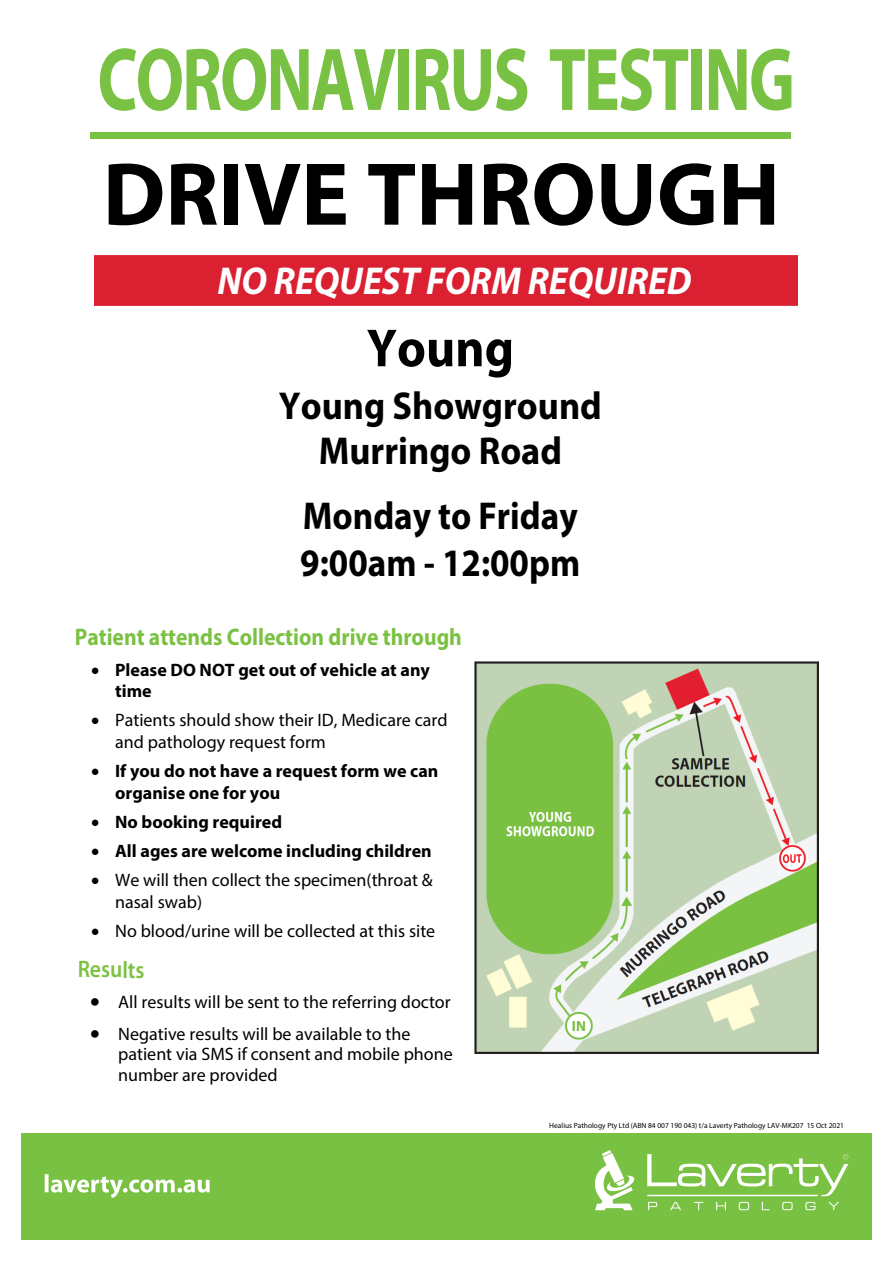
<style>
.page{position:relative;width:893px;height:1263px;background:#fff}
.page>*{position:absolute;margin:0;border:0;box-sizing:border-box;transform-origin:0 0}
.t1{font:700 90px "Myriad Pro";letter-spacing:-.03em;color:#79c142;scale:.75 1}
.t2{font:700 90px "Myriad Pro";color:#000}
.t3{font:700 54px "Myriad Pro";color:#000;scale:.93 1}
.t4{font:700 39px/46.8px "Myriad Pro";color:#000;scale:.9 1}
.t5{font:700 39px/45px "Myriad Pro";color:#000;text-align:center;scale:.93 1}
.t6{font:italic 700 39px "Myriad Pro";color:#fff;scale:.93 1}
.t7{font:700 24px "Myriad Pro";color:#7bc142;scale:.9 1}
.t8{font:600 24px "Myriad Pro";letter-spacing:-.005em;color:#7bc142;scale:.9 1}
.t9{font:18px/20.7px "Myriad Pro";color:#000}
.t10{font:700 18px/21.6px "Myriad Pro";color:#000}
.t11{font:7.5px "Myriad Pro";color:#000}
</style>
<div class="page">
<div style="left:95px;top:255px;width:703px;height:51px;background:#da2031"></div>
<div style="left:21px;top:1133px;width:851px;height:106px;background:#79c142"></div>
<svg style="left:595px;top:1150px;width:40px;height:60px"></svg>
<svg style="left:647px;top:1154px;width:201px;height:56px"></svg>
<svg style="left:45px;top:1174px;width:165px;height:24px"></svg>
<div style="left:90px;top:133px;width:701px;height:6px;background:#79c142"></div>
<img style="left:474px;top:661px;width:344px;height:393px">
<h1 class="t1" style="left:98px;top:21px;width:931px">CORONAVIRUS TESTING</h1>
<h1 class="t2" style="left:103px;top:136px;width:679px">DRIVE THROUGH</h1>
<h3 class="t6" style="left:217px;top:255px;width:511px">NO REQUEST FORM REQUIRED</h3>
<h2 class="t3" style="left:367px;top:313px;width:160px">Young</h2>
<h3 class="t5" style="left:279px;top:382px;width:349px">Young Showground<br>Murringo Road</h3>
<h3 class="t4" style="left:300px;top:491px;width:313px">Monday to Friday<br>9:00am - 12:00pm</h3>
<h3 class="t7" style="left:75px;top:621px;width:432px">Patient attends Collection drive through</h3>
<p class="t10" style="left:115px;top:658px;width:316px;text-indent:-24px">• Please DO NOT get out of vehicle at any time</p>
<p class="t9" style="left:115px;top:709px;width:334px;line-height:21.6px;text-indent:-24px">• Patients should show their ID, Medicare card and pathology request form</p>
<p class="t10" style="left:115px;top:760px;width:325px;text-indent:-24px">• If you do not have a request form we can organise one for you</p>
<p class="t10" style="left:91px;top:810px;width:192px">• No booking required</p>
<p class="t10" style="left:91px;top:839px;width:342px">• All ages are welcome including children</p>
<p class="t9" style="left:115px;top:869px;width:319px;line-height:21.6px;text-indent:-24px">• We will then collect the specimen(throat &amp; nasal swab)</p>
<p class="t9" style="left:91px;top:920px;width:345px">• No blood/urine will be collected at this site</p>
<h3 class="t8" style="left:78px;top:956px;width:76px">Results</h3>
<p class="t9" style="left:90px;top:991px;width:362px">• All results will be sent to the referring doctor</p>
<p class="t9" style="left:118px;top:1023px;width:336px;text-indent:-28px">• Negative results will be available to the patient via SMS if consent and mobile phone number are provided</p>
<p class="t11" style="left:549px;top:1121px;width:296px">Healius Pathology Pty Ltd (ABN 84 007 190 043) t/a Laverty Pathology LAV-MK207 15 Oct 2021</p>
</div>
